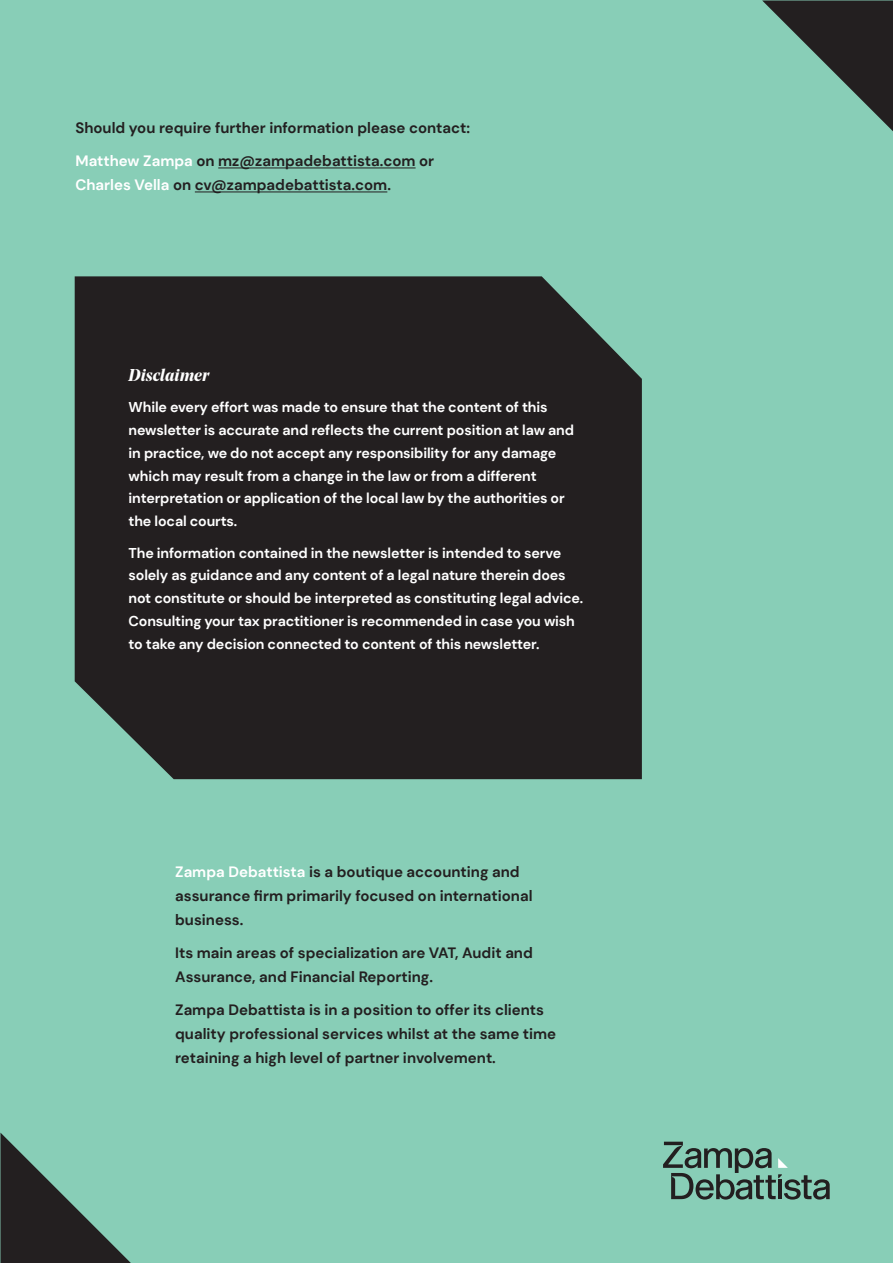
<style>
.page{position:relative;width:893px;height:1263px;background:#88ceb7}
.page>*{position:absolute;margin:0;border:0;box-sizing:border-box;transform-origin:0 0}
.t1{font:italic 700 17.1px "Noe Display";color:#fff}
.t2{font:700 15px/24px "DM Sans";color:#231f20}
.t3{font:700 14.25px/22.8px "DM Sans";letter-spacing:-.01em;color:#fff}
.s1{color:#fff}
</style>
<div class="page">
<svg style="left:762px;top:0;width:131px;height:131px"></svg>
<svg style="left:0;top:1132px;width:131px;height:131px"></svg>
<hr style="left:218px;top:168px;width:198px;height:1px;background:#231f20">
<hr style="left:195px;top:192px;width:192px;height:1px;background:#231f20">
<svg style="left:663px;top:1142px;width:167px;height:57px"></svg>
<div style="left:75px;top:276px;width:567px;height:503px;background:#231f20"></div>
<p class="t2" style="left:75px;top:116px;width:396px">Should you require further information please contact:</p>
<p class="t2" style="left:75px;top:149px;width:360px"><span class="s1">Matthew Zampa</span> on mz@zampadebattista.com or<br><span class="s1">Charles Vella</span> on cv@zampadebattista.com.</p>
<p class="t1" style="left:129px;top:364px;width:82px">Disclaimer</p>
<p class="t3" style="left:129px;top:396px;width:447px">While every effort was made to ensure that the content of this newsletter is accurate and reflects the current position at law and in practice, we do not accept any responsibility for any damage which may result from a change in the law or from a different interpretation or application of the local law by the authorities or the local courts.</p>
<p class="t3" style="left:129px;top:541px;width:456px">The information contained in the newsletter is intended to serve solely as guidance and any content of a legal nature therein does not constitute or should be interpreted as constituting legal advice.<br>Consulting your tax practitioner is recommended in case you wish to take any decision connected to content of this newsletter.</p>
<p class="t2" style="left:175px;top:859px;width:359px"><span class="s1">Zampa Debattista</span> is a boutique accounting and assurance firm primarily focused on international business.</p>
<p class="t2" style="left:175px;top:940px;width:359px">Its main areas of specialization are VAT, Audit and<br>Assurance, and Financial Reporting.</p>
<p class="t2" style="left:175px;top:997px;width:383px">Zampa Debattista is in a position to offer its clients quality professional services whilst at the same time retaining a high level of partner involvement.</p>
</div>
